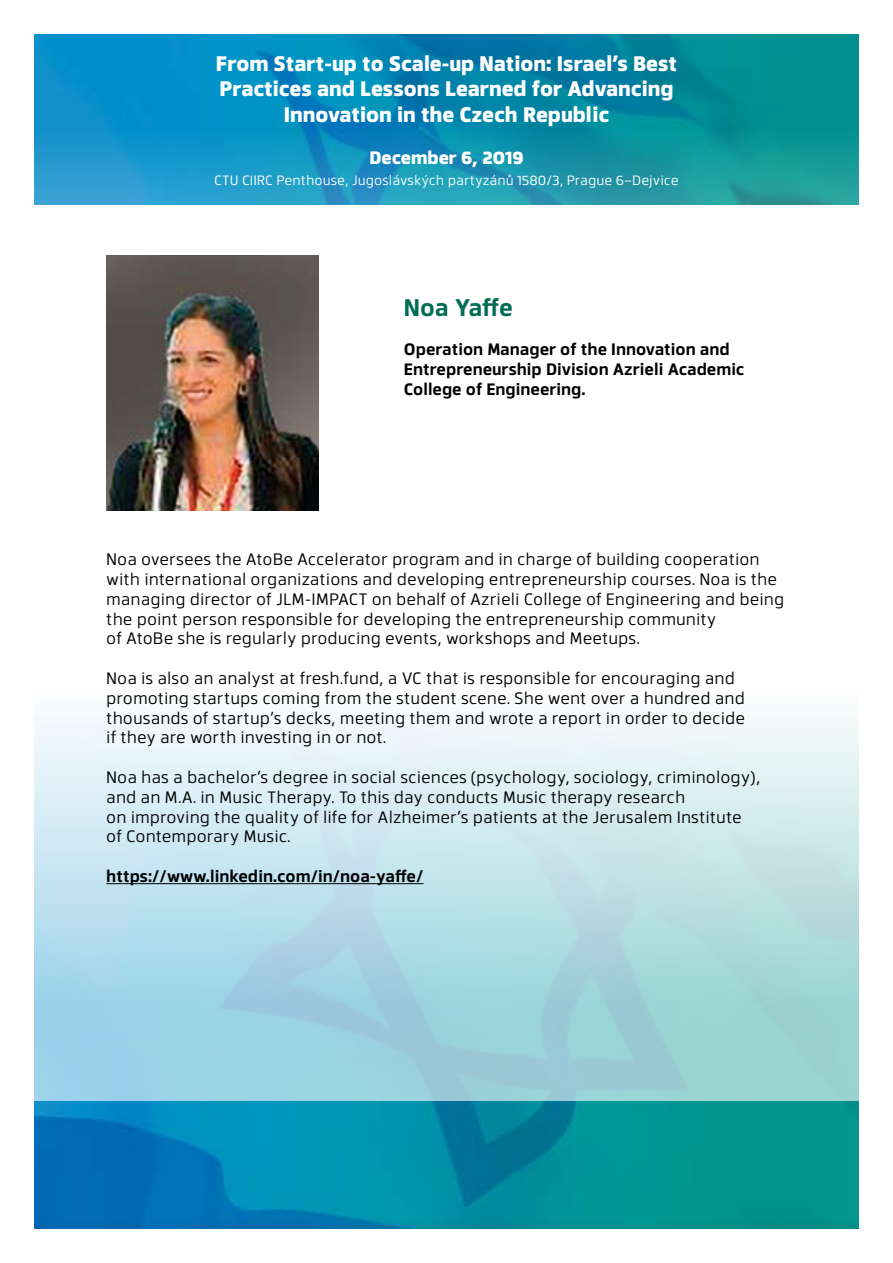
<style>
.page{position:relative;width:893px;height:1263px;background:#fff}
.page>*{position:absolute;margin:0;border:0;box-sizing:border-box;transform-origin:0 0}
.t1{font:700 24px "Facto";color:#006c55}
.t2{font:800 21px/25.2px "Facto";color:#fff;text-align:center}
.t3{font:800 18px "Facto";color:#fff}
.t4{font:16.5px/19.8px "Facto";color:#000}
.t5{font:700 16.5px/19.8px "Facto";color:#000}
.t6{font:13.5px "Facto";color:#fff}
</style>
<div class="page">
<img style="left:34px;top:34px;width:825px;height:170px">
<img style="left:34px;top:1101px;width:825px;height:128px">
<hr style="left:106px;top:883px;width:317px;height:1px;background:#000">
<img style="left:106px;top:255px;width:213px;height:255px">
<p class="t2" style="left:216px;top:50px;width:463px">From Start-up to Scale-up Nation: Israel’s Best<br>Practices and Lessons Learned for Advancing<br>Innovation in the Czech Republic</p>
<p class="t3" style="left:369px;top:144px;width:156px">December 6, 2019</p>
<p class="t6" style="left:214px;top:170px;width:466px">CTU CIIRC Penthouse, Jugoslávských partyzánů 1580/3, Prague 6–Dejvice</p>
<h1 class="t1" style="left:404px;top:289px;width:110px">Noa Yaffe</h1>
<p class="t5" style="left:404px;top:339px;width:342px">Operation Manager of the Innovation and<br>Entrepreneurship Division Azrieli Academic<br>College of Engineering.</p>
<p class="t4" style="left:106px;top:548px;width:680px">Noa oversees the AtoBe Accelerator program and in charge of building cooperation with international organizations and developing entrepreneurship courses. Noa is the managing director of JLM-IMPACT on behalf of Azrieli College of Engineering and being the point person responsible for developing the entrepreneurship community<br>of AtoBe she is regularly producing events, workshops and Meetups.</p>
<p class="t4" style="left:106px;top:667px;width:640px">Noa is also an analyst at fresh.fund, a VC that is responsible for encouraging and promoting startups coming from the student scene. She went over a hundred and thousands of startup’s decks, meeting them and wrote a report in order to decide if they are worth investing in or not.</p>
<p class="t4" style="left:106px;top:766px;width:656px">Noa has a bachelor’s degree in social sciences (psychology, sociology, criminology), and an M.A. in Music Therapy. To this day conducts Music therapy research<br>on improving the quality of life for Alzheimer’s patients at the Jerusalem Institute of Contemporary Music.</p>
<p class="t5" style="left:106px;top:865px;width:319px">https://www.linkedin.com/in/noa-yaffe/</p>
</div>
